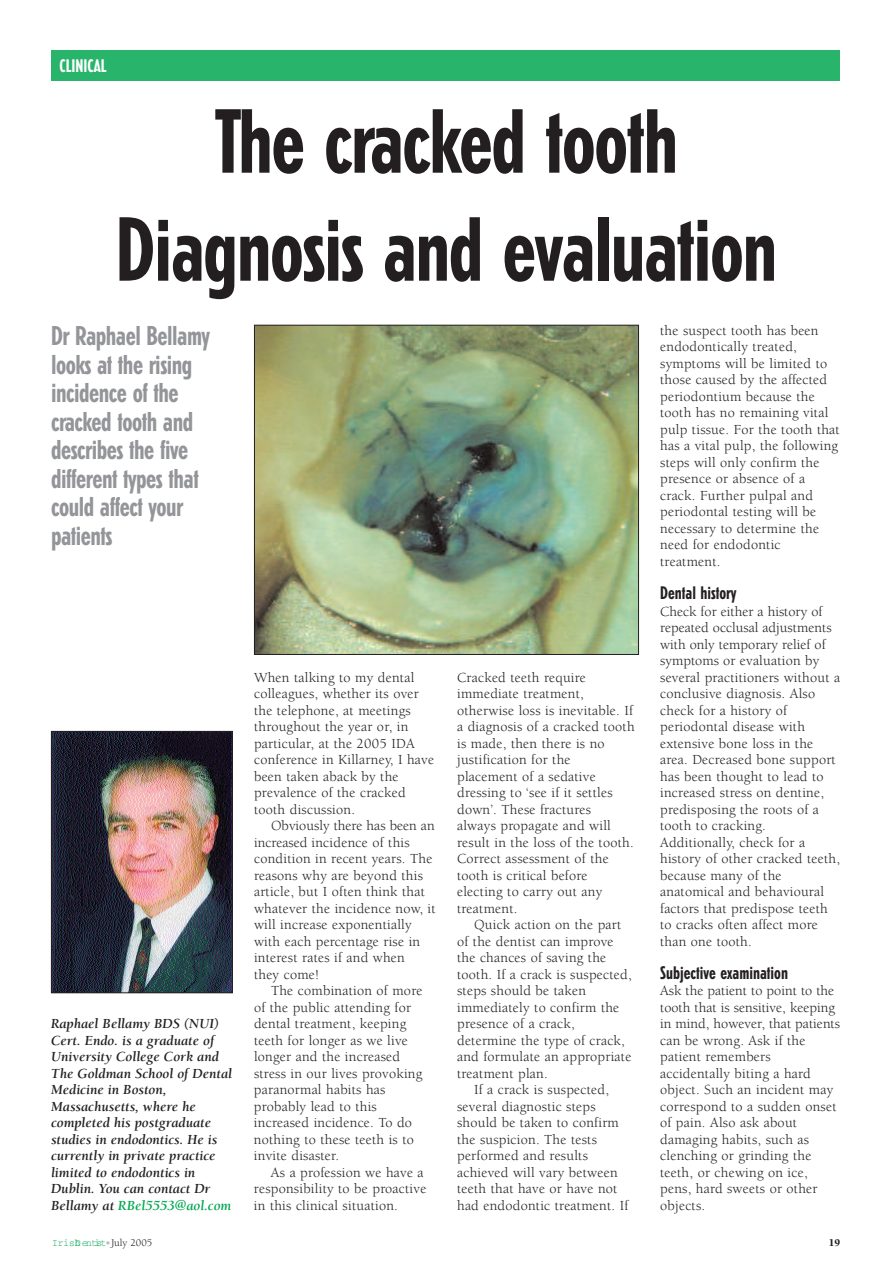
<style>
.page{position:relative;width:893px;height:1263px;background:#fff}
.page>*{position:absolute;margin:0;border:0;box-sizing:border-box;transform-origin:0 0}
.t1{font:700 condensed 90px/108px "Erbar";letter-spacing:-.02em;color:#231f20;text-align:center}
.t2{font:700 condensed 27px/28.5px "Erbar";letter-spacing:-.02em;color:#939598}
.t3{font:700 condensed 18px "Erbar";color:#231f20}
.t4{font:700 condensed 18px "Erbar";color:#fff}
.t5{font:14.25px/16.5px "Berkeley";letter-spacing:.015em;color:#231f20}
.t6{font:italic 700 14.25px/16.5px "Berkeley";color:#231f20}
.t7{font:10.5px "Courier";letter-spacing:-.045em;color:#29b46c;scale:.9 1}
.t8{font:900 10.5px "Berkeley";color:#231f20}
.s1{color:#00a851}
.s2{font-family:"Berkeley";color:#231f20}
</style>
<div class="page">
<div style="left:51px;top:50px;width:789px;height:30px;background:#29b46c"></div>
<img style="left:53px;top:733px;width:178px;height:258px">
<div style="left:51px;top:731px;width:182px;height:262px;border:1px solid #231f20"></div>
<img style="left:256px;top:327px;width:381px;height:326px">
<div style="left:254px;top:325px;width:385px;height:330px;border:1px solid #231f20"></div>
<p class="t4" style="left:59px;top:56px;width:48px">CLINICAL</p>
<h1 class="t1" style="left:116px;top:88px;width:663px">The cracked tooth<br>Diagnosis and evaluation</h1>
<h2 class="t2" style="left:51px;top:322px;width:160px">Dr Raphael Bellamy looks at the rising incidence of the cracked tooth and describes the five different types that could affect your patients</h2>
<p class="t5" style="left:660px;top:323px;width:181px">the suspect tooth has been endodontically treated, symptoms will be limited to those caused by the affected periodontium because the tooth has no remaining vital pulp tissue. For the tooth that has a vital pulp, the following steps will only confirm the presence or absence of a crack. Further pulpal and periodontal testing will be necessary to determine the need for endodontic treatment.</p>
<p class="t3" style="left:660px;top:582px;width:78px">Dental history</p>
<p class="t5" style="left:660px;top:604px;width:181px">Check for either a history of repeated occlusal adjustments with only temporary relief of symptoms or evaluation by several practitioners without a conclusive diagnosis. Also check for a history of periodontal disease with extensive bone loss in the area. Decreased bone support has been thought to lead to increased stress on dentine, predisposing the roots of a tooth to cracking.<br>Additionally, check for a history of other cracked teeth, because many of the anatomical and behavioural factors that predispose teeth to cracks often affect more than one tooth.</p>
<p class="t3" style="left:660px;top:962px;width:129px">Subjective examination</p>
<p class="t5" style="left:660px;top:983px;width:181px">Ask the patient to point to the tooth that is sensitive, keeping in mind, however, that patients can be wrong. Ask if the patient remembers accidentally biting a hard object. Such an incident may correspond to a sudden onset of pain. Also ask about damaging habits, such as clenching or grinding the teeth, or chewing on ice, pens, hard sweets or other objects.</p>
<p class="t5" style="left:254px;top:670px;width:181px">When talking to my dental colleagues, whether its over the telephone, at meetings throughout the year or, in particular, at the 2005 IDA conference in Killarney, I have been taken aback by the prevalence of the cracked tooth discussion.</p>
<p class="t5" style="left:254px;top:818px;width:183px;text-indent:17px">Obviously there has been an increased incidence of this condition in recent years. The reasons why are beyond this article, but I often think that whatever the incidence now, it will increase exponentially with each percentage rise in interest rates if and when<br>they come!</p>
<p class="t5" style="left:254px;top:983px;width:170px;text-indent:17px">The combination of more of the public attending for dental treatment, keeping teeth for longer as we live longer and the increased stress in our lives provoking paranormal habits has probably lead to this increased incidence. To do nothing to these teeth is to invite disaster.</p>
<p class="t5" style="left:254px;top:1165px;width:174px;text-indent:17px">As a profession we have a responsibility to be proactive in this clinical situation.</p>
<p class="t5" style="left:457px;top:670px;width:179px">Cracked teeth require immediate treatment, otherwise loss is inevitable. If a diagnosis of a cracked tooth is made, then there is no justification for the placement of a sedative dressing to ‘see if it settles down’. These fractures<br>always propagate and will result in the loss of the tooth.<br>Correct assessment of the tooth is critical before electing to carry out any treatment.</p>
<p class="t5" style="left:474px;top:917px;width:149px">Quick action on the part</p>
<p class="t5" style="left:457px;top:934px;width:158px">of the dentist can improve</p>
<p class="t5" style="left:457px;top:950px;width:151px">the chances of saving the</p>
<p class="t5" style="left:457px;top:967px;width:176px">tooth. If a crack is suspected,</p>
<p class="t5" style="left:457px;top:983px;width:130px">steps should be taken</p>
<p class="t5" style="left:457px;top:1000px;width:164px">immediately to confirm the</p>
<p class="t5" style="left:457px;top:1016px;width:119px">presence of a crack,</p>
<p class="t5" style="left:457px;top:1033px;width:169px">determine the type of crack,</p>
<p class="t5" style="left:457px;top:1049px;width:176px">and formulate an appropriate</p>
<p class="t5" style="left:457px;top:1066px;width:92px">treatment plan.</p>
<p class="t5" style="left:474px;top:1082px;width:137px">If a crack is suspected,</p>
<p class="t5" style="left:457px;top:1099px;width:140px">several diagnostic steps</p>
<p class="t5" style="left:457px;top:1115px;width:163px">should be taken to confirm</p>
<p class="t5" style="left:457px;top:1132px;width:141px">the suspicion. The tests</p>
<p class="t5" style="left:457px;top:1148px;width:132px">performed and results</p>
<p class="t5" style="left:457px;top:1165px;width:162px">achieved will vary between</p>
<p class="t5" style="left:457px;top:1181px;width:162px">teeth that have or have not</p>
<p class="t5" style="left:457px;top:1198px;width:173px">had endodontic treatment. If</p>
<p class="t6" style="left:51px;top:1016px;width:183px">Raphael Bellamy BDS (NUI)<br>Cert. Endo. is a graduate of<br>University College Cork and<br>The Goldman School of Dental<br>Medicine in Boston,<br>Massachusetts, where he completed his postgraduate studies in endodontics. He is currently in private practice limited to endodontics in<br>Dublin. You can contact Dr<br>Bellamy at <span class="s1">RBel5553@aol.com</span></p>
<p class="t7" style="left:52px;top:1239px;width:113px">Irish Dentist <span class="s2">July 2005</span></p>
<p class="t8" style="left:829px;top:1238px;width:13px">19</p>
</div>
